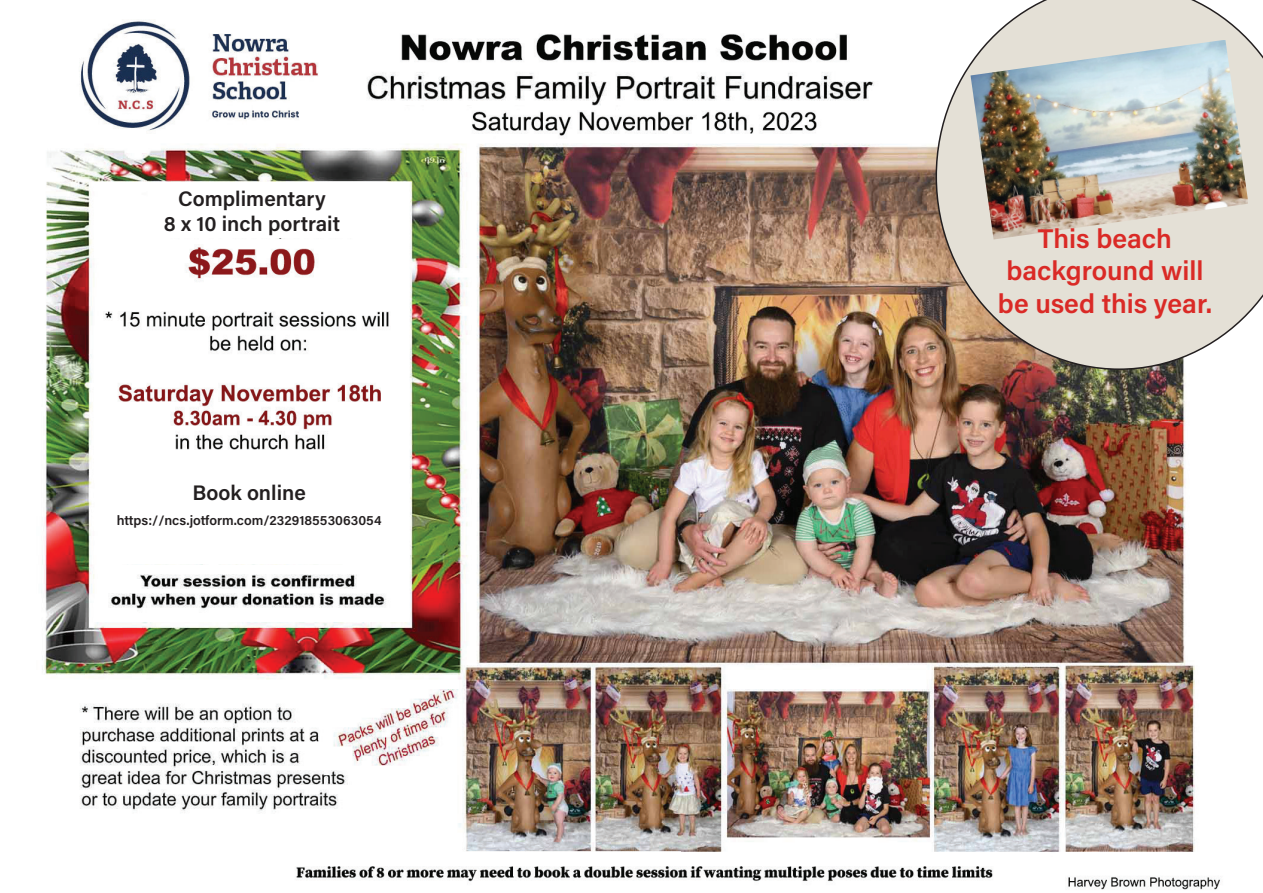
<style>
.page{position:relative;width:1263px;height:893px;background:#fff}
.page>*{position:absolute;margin:0;border:0;box-sizing:border-box;transform-origin:0 0}
.t1{font:600 27px/32.4px "Acumin Pro";color:#da2a26;text-align:center}
.t2{font:600 21px/25.2px "Acumin Pro";color:#231f20;text-align:center}
.t3{font:600 13.5px "Acumin Pro";color:#231f20}
</style>
<div class="page">
<img style="left:41px;top:21px;width:1179px;height:869px">
<div style="left:152px;top:184px;width:221px;height:54px;background:#fff"></div>
<div style="left:110px;top:461px;width:281px;height:103px;background:#fff"></div>
<svg style="left:935px;top:0;width:328px;height:370px;background:#dcd5ca"></svg>
<img style="left:970px;top:40px;width:278px;height:199px">
<p class="t2" style="left:164px;top:185px;width:178px">Complimentary<br>8 x 10 inch portrait</p>
<p class="t2" style="left:192px;top:479px;width:115px">Book online</p>
<p class="t3" style="left:117px;top:511px;width:266px">https://ncs.jotform.com/232918553063054</p>
<p class="t1" style="left:998px;top:221px;width:216px">This beach background will be used this year.</p>
</div>
